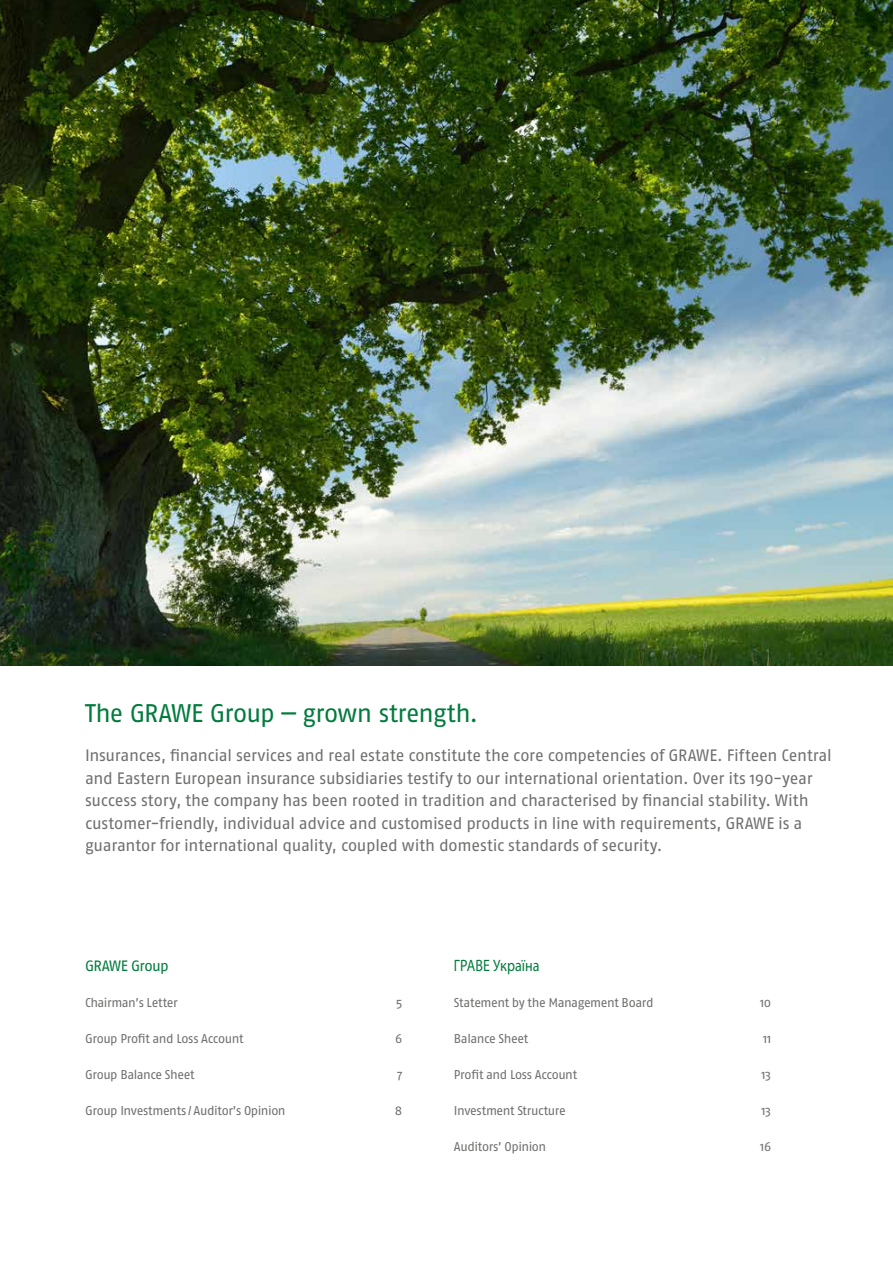
<style>
.page{position:relative;width:893px;height:1263px;background:#fff}
.page>*{position:absolute;margin:0;border:0;box-sizing:border-box;transform-origin:0 0}
.t1{font:25.5px "Fago Pro";letter-spacing:-.02em;color:#007b3c}
.t2{font:16.5px/22.5px "Fago Pro";letter-spacing:-.015em;color:#6f6f6e}
.t3{font:16.5px "Myriad Pro";color:#007b3c;scale:.85 1}
.t4{font:15px "Fago Pro";letter-spacing:-.045em;color:#007b3c}
.t5{font:12.75px "Fago Pro";letter-spacing:-.03em;color:#6f6f6e}
</style>
<div class="page">
<img style="left:0;top:0;width:893px;height:665px">
<h1 class="t1" style="left:85px;top:697px;width:395px">The GRAWE Group — grown strength.</h1>
<p class="t2" style="left:85px;top:744px;width:748px">Insurances, financial services and real estate constitute the core competencies of GRAWE. Fifteen Central and Eastern European insurance subsidiaries testify to our international orientation. Over its 190-year success story, the company has been rooted in tradition and characterised by financial stability. With customer-friendly, individual advice and customised products in line with requirements, GRAWE is a guarantor for international quality, coupled with domestic standards of security.</p>
<p class="t4" style="left:85px;top:957px;width:85px">GRAWE Group</p>
<p class="t5" style="left:85px;top:995px;width:94px">Chairman’s Letter</p>
<p class="t5" style="left:396px;top:995px;width:8px">5</p>
<p class="t5" style="left:85px;top:1031px;width:160px">Group Profit and Loss Account</p>
<p class="t5" style="left:395px;top:1031px;width:9px">6</p>
<p class="t5" style="left:85px;top:1067px;width:111px">Group Balance Sheet</p>
<p class="t5" style="left:397px;top:1067px;width:7px">7</p>
<p class="t5" style="left:85px;top:1103px;width:202px">Group Investments / Auditor’s Opinion</p>
<p class="t5" style="left:395px;top:1103px;width:9px">8</p>
<p class="t3" style="left:454px;top:956px;width:102px">ГРАВЕ Україна</p>
<p class="t5" style="left:454px;top:995px;width:201px">Statement by the Management Board</p>
<p class="t5" style="left:760px;top:995px;width:13px">10</p>
<p class="t5" style="left:454px;top:1031px;width:76px">Balance Sheet</p>
<p class="t5" style="left:763px;top:1031px;width:10px">11</p>
<p class="t5" style="left:454px;top:1067px;width:125px">Profit and Loss Account</p>
<p class="t5" style="left:761px;top:1067px;width:11px">13</p>
<p class="t5" style="left:454px;top:1103px;width:113px">Investment Structure</p>
<p class="t5" style="left:761px;top:1103px;width:11px">13</p>
<p class="t5" style="left:454px;top:1139px;width:94px">Auditors’ Opinion</p>
<p class="t5" style="left:760px;top:1139px;width:12px">16</p>
</div>
